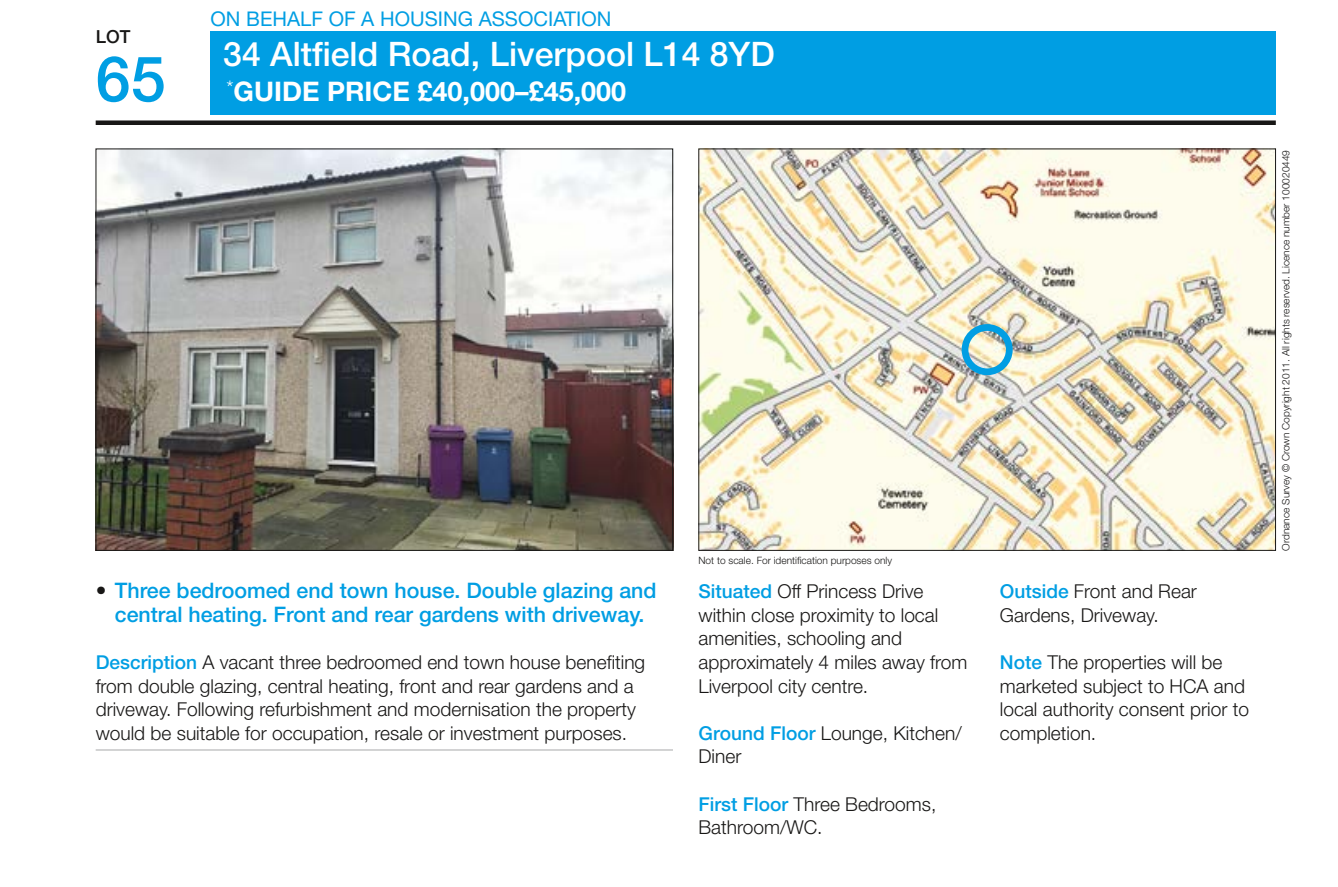
<style>
.page{position:relative;width:1338px;height:887px;background:#fff}
.page>*{position:absolute;margin:0;border:0;box-sizing:border-box;transform-origin:0 0}
.t1{font:500 63px "Helvetica Neue LT Std";color:#009ee3}
.t2{font:500 33.75px "Helvetica Neue LT Std";color:#fff}
.t3{font:700 27px "Helvetica Neue LT Std";color:#fff}
.t4{font:500 21.38px/23.6px "Helvetica Neue LT Std";color:#009ee3;text-align:center}
.t5{font:20.25px "Helvetica Neue LT Std";color:#009ee3}
.t6{font:300 19.12px/23.6px "Helvetica Neue LT Std";color:#181716}
.t7{font:500 18px "Helvetica Neue LT Std";color:#181716}
.t8{font:300 10.12px "Helvetica Neue LT Std";color:#181716}
.s1{color:#181716}
.s2{font-weight:500;color:#009ee3}
</style>
<div class="page">
<div style="left:210px;top:31px;width:1066px;height:84px;background:#009ee3"></div>
<div style="left:96px;top:120px;width:1180px;height:5px;background:#181716"></div>
<img style="left:98px;top:150px;width:573px;height:398px">
<img style="left:700px;top:150px;width:574px;height:398px">
<div style="left:961px;top:324px;width:51px;height:51px;border:7px solid #009ee3;border-radius:50%"></div>
<hr style="left:96px;top:749px;width:577px;height:1px;background:#b1b2b3">
<p class="t7" style="left:96px;top:26px;width:36px">LOT</p>
<h1 class="t1" style="left:96px;top:41px;width:72px">65</h1>
<p class="t5" style="left:210px;top:6px;width:402px">ON BEHALF OF A HOUSING ASSOCIATION</p>
<h2 class="t2" style="left:223px;top:34px;width:553px">34 Altfield Road, Liverpool L14 8YD</h2>
<h3 class="t3" style="left:226px;top:75px;width:401px"><sup>*</sup>GUIDE PRICE £40,000–£45,000</h3>
<p class="t8" style="left:698px;top:554px;width:195px">Not to scale. For identification purposes only</p>
<p class="t4" style="left:96px;top:578px;width:562px"><span class="s1">•</span> Three bedroomed end town house. Double glazing and central heating. Front and rear gardens with driveway.</p>
<p class="t6" style="left:96px;top:649px;width:551px"><span class="s2">Description</span> A vacant three bedroomed end town house benefiting from double glazing, central heating, front and rear gardens and a driveway. Following refurbishment and modernisation the property would be suitable for occupation, resale or investment purposes.</p>
<p class="t6" style="left:698px;top:578px;width:270px"><span class="s2">Situated</span> Off Princess Drive within close proximity to local amenities, schooling and approximately 4 miles away from<br>Liverpool city centre.</p>
<p class="t6" style="left:698px;top:720px;width:265px"><span class="s2">Ground Floor</span> Lounge, Kitchen/<br>Diner</p>
<p class="t6" style="left:698px;top:791px;width:239px"><span class="s2">First Floor</span> Three Bedrooms,<br>Bathroom/WC.</p>
<p class="t6" style="left:1000px;top:578px;width:199px"><span class="s2">Outside</span> Front and Rear<br>Gardens, Driveway.</p>
<p class="t6" style="left:1000px;top:649px;width:251px"><span class="s2">Note</span> The properties will be marketed subject to HCA and local authority consent prior to completion.</p>
<p class="t8" style="left:1279px;top:550px;width:402px;rotate:-90deg">Ordnance Survey © Crown Copyright 2011. All rights reserved. Licence number 100020449</p>
</div>
